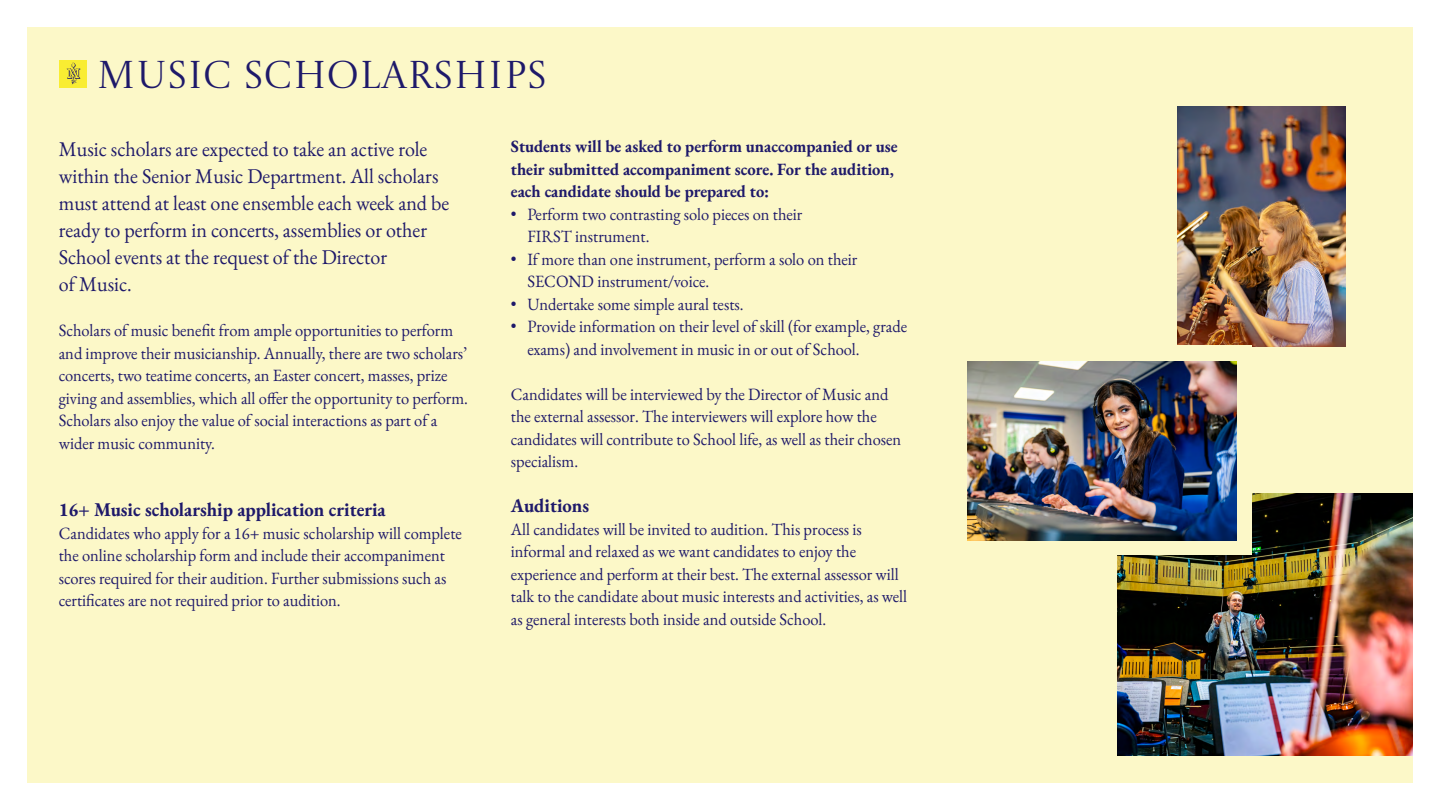
<style>
.page{position:relative;width:1440px;height:810px;background:#fff}
.page>*{position:absolute;margin:0;border:0;box-sizing:border-box;transform-origin:0 0}
.t1{font:38.55px "Castoro Titling";color:#1e196a}
.t2{font:21px/27px "EB Garamond";color:#1e196a;scale:.95 1}
.t3{font:700 19.5px "EB Garamond";color:#1e196a;scale:.95 1}
.t4{font:17.25px/22.5px "EB Garamond";color:#1e196a;scale:.96 1}
.t5{font:700 17.25px/22.5px "EB Garamond";color:#1e196a;scale:.96 1}
</style>
<div class="page">
<div style="left:28px;top:27px;width:1385px;height:756px;background:#fcf8c8"></div>
<div style="left:59px;top:60px;width:28px;height:28px;background:#f9ed32"></div>
<svg style="left:67px;top:63px;width:13px;height:21px"></svg>
<img style="left:1178px;top:106px;width:168px;height:240px">
<img style="left:1118px;top:494px;width:295px;height:262px">
<div style="left:983px;top:346px;width:269px;height:209px;background:#fcf8c8"></div>
<img style="left:968px;top:362px;width:268px;height:179px">
<h1 class="t1" style="left:97px;top:46px;width:446px">MUSIC SCHOLARSHIPS</h1>
<p class="t2" style="left:59px;top:136px;width:413px">Music scholars are expected to take an active role within the Senior Music Department. All scholars must attend at least one ensemble each week and be ready to perform in concerts, assemblies or other School events at the request of the Director<br>of Music.</p>
<p class="t4" style="left:59px;top:319px;width:428px">Scholars of music benefit from ample opportunities to perform and improve their musicianship. Annually, there are two scholars’ concerts, two teatime concerts, an Easter concert, masses, prize giving and assemblies, which all offer the opportunity to perform.<br>Scholars also enjoy the value of social interactions as part of a wider music community.</p>
<p class="t3" style="left:59px;top:496px;width:346px">16+ Music scholarship application criteria</p>
<p class="t4" style="left:59px;top:522px;width:421px">Candidates who apply for a 16+ music scholarship will complete the online scholarship form and include their accompaniment scores required for their audition. Further submissions such as certificates are not required prior to audition.</p>
<p class="t5" style="left:511px;top:135px;width:404px">Students will be asked to perform unaccompanied or use their submitted accompaniment score. For the audition, each candidate should be prepared to:</p>
<p class="t4" style="left:527px;top:203px;width:288px;text-indent:-16px">• Perform two contrasting solo pieces on their<br>FIRST instrument.</p>
<p class="t4" style="left:527px;top:248px;width:345px;text-indent:-17px">• If more than one instrument, perform a solo on their<br>SECOND instrument/voice.</p>
<p class="t4" style="left:511px;top:293px;width:244px">• Undertake some simple aural tests.</p>
<p class="t4" style="left:527px;top:315px;width:397px;text-indent:-17px">• Provide information on their level of skill (for example, grade exams) and involvement in music in or out of School.</p>
<p class="t4" style="left:511px;top:383px;width:408px">Candidates will be interviewed by the Director of Music and the external assessor. The interviewers will explore how the candidates will contribute to School life, as well as their chosen specialism.</p>
<p class="t3" style="left:511px;top:492px;width:84px">Auditions</p>
<p class="t4" style="left:511px;top:518px;width:414px">All candidates will be invited to audition. This process is informal and relaxed as we want candidates to enjoy the experience and perform at their best. The external assessor will talk to the candidate about music interests and activities, as well as general interests both inside and outside School.</p>
</div>
